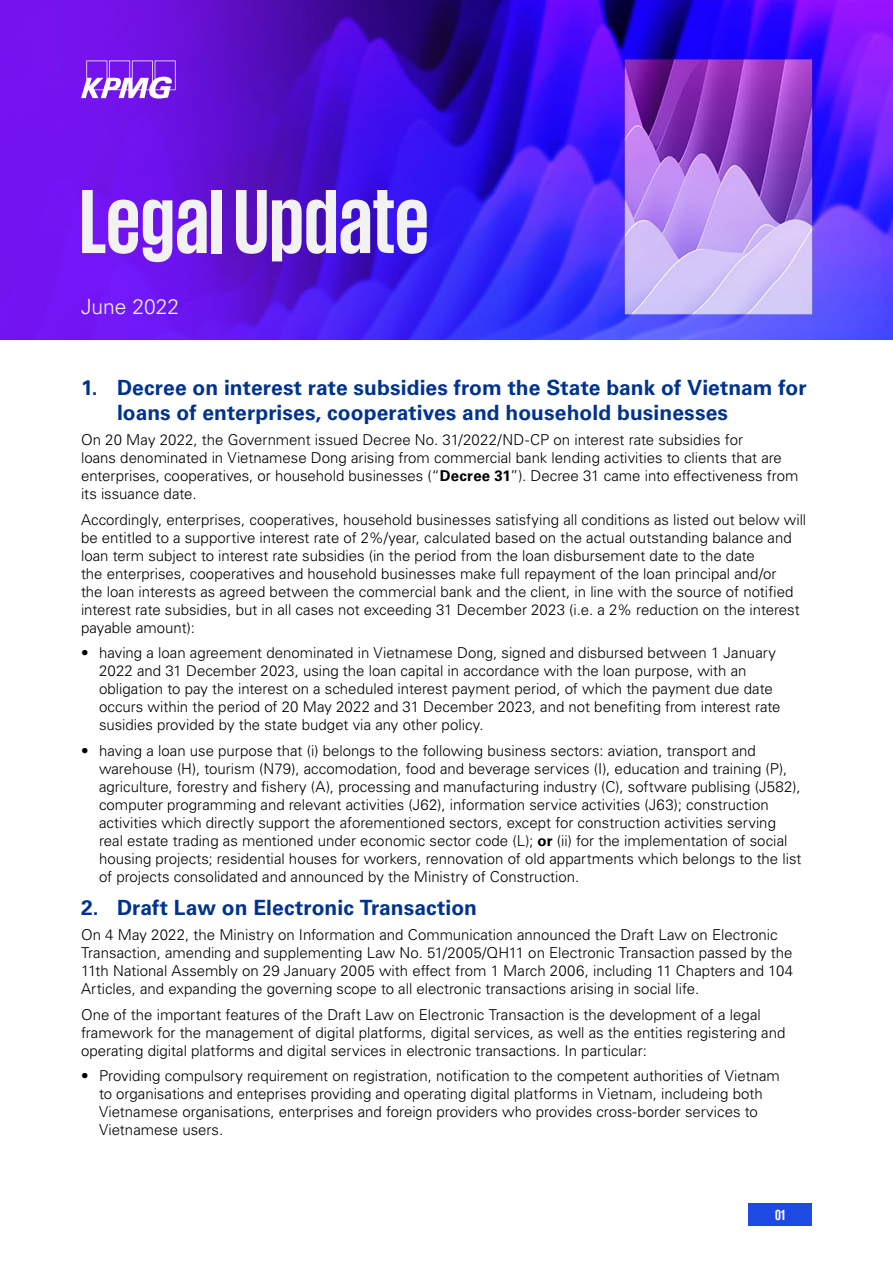
<style>
.page{position:relative;width:893px;height:1263px;background:#fff}
.page>*{position:absolute;margin:0;border:0;box-sizing:border-box;transform-origin:0 0}
.t1{font:700 93px "KPMG Cyrillic";color:#f2f2f2}
.t2{font:700 21px/25.2px "VNI Univers 65";letter-spacing:.005em;color:#00338d}
.t3{font:300 21px "VNI Univers 45";color:#f2f2f2}
.t4{font:300 15px/18px "VNI Univers 45";color:#000}
.t5{font:700 15px "KPMG";color:#fff}
.s1{font-family:"VNI Univers 65";font-weight:700}
</style>
<div class="page">
<img style="left:0;top:0;width:893px;height:340px">
<svg style="left:81px;top:61px;width:95px;height:38px"></svg>
<div style="left:748px;top:1203px;width:64px;height:23px;background:#1e49e2"></div>
<h1 class="t1" style="left:80px;top:175px;width:351px">Legal Update</h1>
<h2 class="t3" style="left:81px;top:291px;width:100px">June 2022</h2>
<h2 class="t2" style="left:117px;top:373px;width:691px;text-indent:-36px">1. Decree on interest rate subsidies from the State bank of Vietnam for loans of enterprises, cooperatives and household businesses</h2>
<p class="t4" style="left:81px;top:430px;width:719px">On 20 May 2022, the Government issued Decree No. 31/2022/ND-CP on interest rate subsidies for<br>loans denominated in Vietnamese Dong arising from commercial bank lending activities to clients that are enterprises, cooperatives, or household businesses (“<span class="s1">Decree 31</span>”). Decree 31 came into effectiveness from its issuance date.</p>
<p class="t4" style="left:81px;top:510px;width:727px">Accordingly, enterprises, cooperatives, household businesses satisfying all conditions as listed out below will be entitled to a supportive interest rate of 2%/year, calculated based on the actual outstanding balance and loan term subject to interest rate subsidies (in the period from the loan disbursement date to the date<br>the enterprises, cooperatives and household businesses make full repayment of the loan principal and/or<br>the loan interests as agreed between the commercial bank and the client, in line with the source of notified interest rate subsidies, but in all cases not exceeding 31 December 2023 (i.e. a 2% reduction on the interest payable amount):</p>
<p class="t4" style="left:99px;top:643px;width:683px;text-indent:-18px">• having a loan agreement denominated in Vietnamese Dong, signed and disbursed between 1 January 2022 and 31 December 2023, using the loan capital in accordance with the loan purpose, with an obligation to pay the interest on a scheduled interest payment period, of which the payment due date occurs within the period of 20 May 2022 and 31 December 2023, and not benefiting from interest rate susidies provided by the state budget via any other policy.</p>
<p class="t4" style="left:99px;top:741px;width:704px;text-indent:-18px">• having a loan use purpose that (i) belongs to the following business sectors: aviation, transport and warehouse (H), tourism (N79), accomodation, food and beverage services (I), education and training (P), agriculture, forestry and fishery (A), processing and manufacturing industry (C), software publising (J582), computer programming and relevant activities (J62), information service activities (J63); construction activities which directly support the aforementioned sectors, except for construction activities serving real estate trading as mentioned under economic sector code (L); <span class="s1">or</span> (ii) for the implementation of social housing projects; residential houses for workers, rennovation of old appartments which belongs to the list of projects consolidated and announced by the Ministry of Construction.</p>
<h2 class="t2" style="left:81px;top:893px;width:397px">2. Draft Law on Electronic Transaction</h2>
<p class="t4" style="left:81px;top:925px;width:714px">On 4 May 2022, the Ministry on Information and Communication announced the Draft Law on Electronic Transaction, amending and supplementing Law No. 51/2005/QH11 on Electronic Transaction passed by the 11th National Assembly on 29 January 2005 with effect from 1 March 2006, including 11 Chapters and 104<br>Articles, and expanding the governing scope to all electronic transactions arising in social life.</p>
<p class="t4" style="left:81px;top:1004px;width:706px">One of the important features of the Draft Law on Electronic Transaction is the development of a legal framework for the management of digital platforms, digital services, as well as the entities registering and operating digital platforms and digital services in electronic transactions. In particular:</p>
<p class="t4" style="left:99px;top:1066px;width:682px;text-indent:-18px">• Providing compulsory requirement on registration, notification to the competent authorities of Vietnam to organisations and enteprises providing and operating digital platforms in Vietnam, includeing both Vietnamese organisations, enterprises and foreign providers who provides cross-border services to Vietnamese users.</p>
<p class="t5" style="left:775px;top:1207px;width:11px">01</p>
</div>
